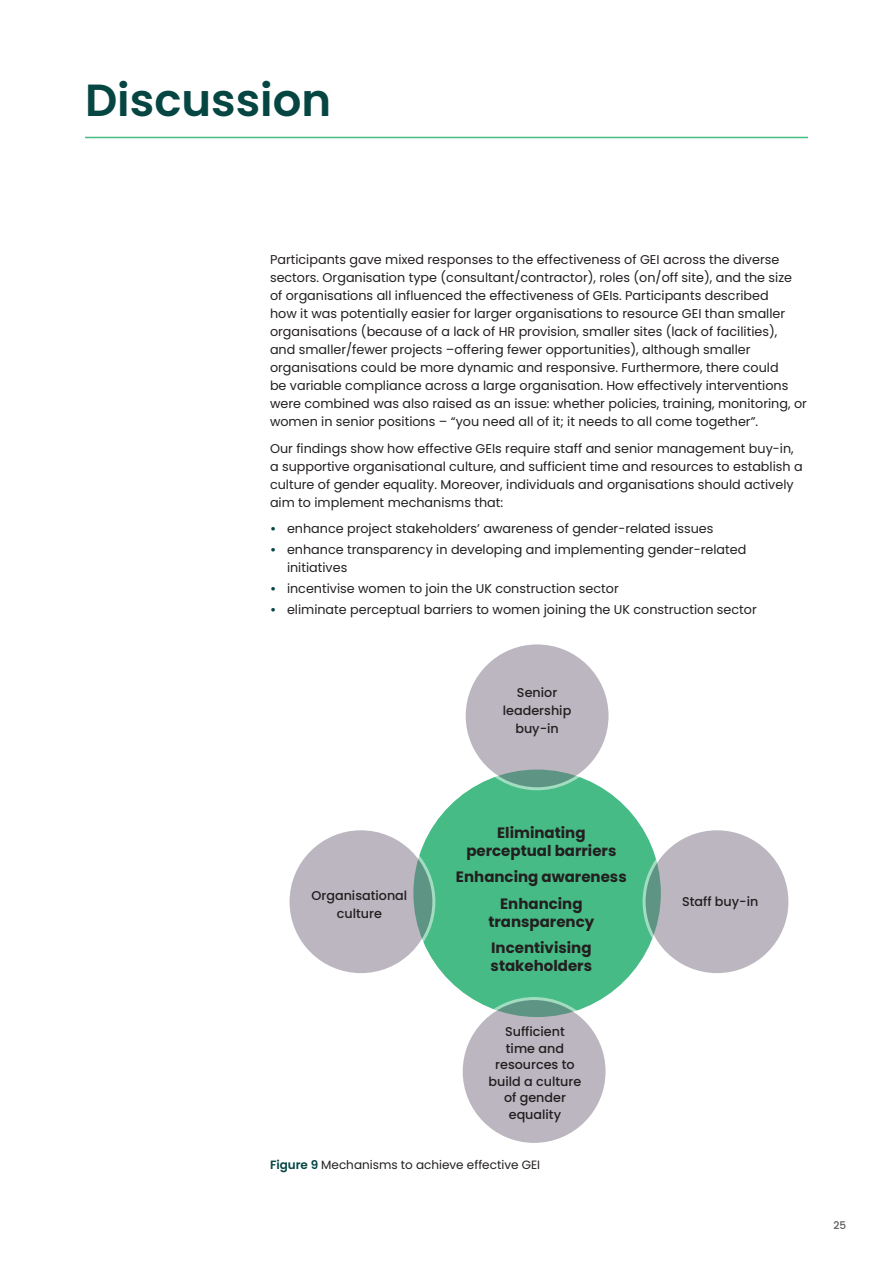
<style>
.page{position:relative;width:893px;height:1263px;background:#fff}
.page>*{position:absolute;margin:0;border:0;box-sizing:border-box;transform-origin:0 0}
._00_Section_heading{font:600 45px "Poppins";color:#054542}
._00_Main_text{font:700 15px/18px "Poppins";color:#231f20;text-align:center}
._00_Main_text-2{font:12.75px/18px "Poppins";color:#231f20}
._00_bullet_list{font:12.75px/18px "Poppins";color:#231f20}
._00_Main_text-3{font:500 12.75px/16.5px "Poppins";color:#231f20;text-align:center}
._00_Caption{font:12px "Poppins";color:#231f20}
.t1{font:500 10.5px "Poppins";color:#57585a}
.s1{font-weight:600;color:#054542}
</style>
<div class="page">
<div style="left:413px;top:769px;width:248px;height:248px;background:#46bb85;border-radius:50%"></div>
<svg style="left:464px;top:643px;width:146px;height:146px;background:#b7b6be"></svg>
<div style="left:463px;top:641px;width:148px;height:149px;border:3px solid #fff;border-radius:50%"></div>
<svg style="left:288px;top:829px;width:146px;height:146px;background:#b7b6be"></svg>
<div style="left:287px;top:827px;width:148px;height:149px;border:3px solid #fff;border-radius:50%"></div>
<svg style="left:644px;top:829px;width:146px;height:146px;background:#b8b6bf"></svg>
<div style="left:643px;top:827px;width:148px;height:149px;border:3px solid #fff;border-radius:50%"></div>
<svg style="left:461px;top:998px;width:146px;height:146px;background:#b7b6be"></svg>
<div style="left:460px;top:997px;width:149px;height:149px;border:3px solid #fff;border-radius:50%"></div>
<hr style="left:85px;top:137px;width:723px;height:1px;background:#46bb85">
<p class="_00_Section_heading" style="left:85px;top:75px;width:248px">Discussion</p>
<p class="_00_Main_text-2" style="left:270px;top:251px;width:538px">Participants gave mixed responses to the effectiveness of GEI across the diverse sectors. Organisation type (consultant/contractor), roles (on/off site), and the size of organisations all influenced the effectiveness of GEIs. Participants described<br>how it was potentially easier for larger organisations to resource GEI than smaller organisations (because of a lack of HR provision, smaller sites (lack of facilities),<br>and smaller/fewer projects –offering fewer opportunities), although smaller organisations could be more dynamic and responsive. Furthermore, there could<br>be variable compliance across a large organisation. How effectively interventions were combined was also raised as an issue: whether policies, training, monitoring, or women in senior positions – “you need all of it; it needs to all come together”.</p>
<p class="_00_Main_text-2" style="left:270px;top:439px;width:534px">Our findings show how effective GEIs require staff and senior management buy-in, a supportive organisational culture, and sufficient time and resources to establish a culture of gender equality. Moreover, individuals and organisations should actively aim to implement mechanisms that:</p>
<p class="_00_bullet_list" style="left:270px;top:520px;width:445px"><span class="s1">•</span> enhance project stakeholders’ awareness of gender-related issues</p>
<p class="_00_bullet_list" style="left:287px;top:541px;width:461px;text-indent:-17px"><span class="s1">•</span> enhance transparency in developing and implementing gender-related initiatives</p>
<p class="_00_bullet_list" style="left:270px;top:580px;width:350px"><span class="s1">•</span> incentivise women to join the UK construction sector</p>
<p class="_00_bullet_list" style="left:270px;top:601px;width:488px"><span class="s1">•</span> eliminate perceptual barriers to women joining the UK construction sector</p>
<p class="_00_Main_text-3" style="left:503px;top:684px;width:70px;line-height:18px">Senior leadership buy-in</p>
<p class="_00_Main_text-3" style="left:311px;top:887px;width:97px;line-height:18px">Organisational culture</p>
<p class="_00_Main_text" style="left:466px;top:823px;width:151px">Eliminating perceptual barriers</p>
<p class="_00_Main_text" style="left:456px;top:868px;width:172px">Enhancing awareness</p>
<p class="_00_Main_text" style="left:488px;top:894px;width:107px">Enhancing transparency</p>
<p class="_00_Main_text" style="left:491px;top:939px;width:103px;text-align:left">Incentivising stakeholders</p>
<p class="_00_Main_text-3" style="left:489px;top:1024px;width:94px">Sufficient<br>time and resources to build a culture of gender equality</p>
<p class="_00_Caption" style="left:270px;top:1158px;width:272px"><span class="s1">Figure 9</span> Mechanisms to achieve effective GEI</p>
<p class="_00_Main_text-3" style="left:682px;top:893px;width:78px">Staff buy-in</p>
<p class="t1" style="left:833px;top:1219px;width:14px">25</p>
</div>
